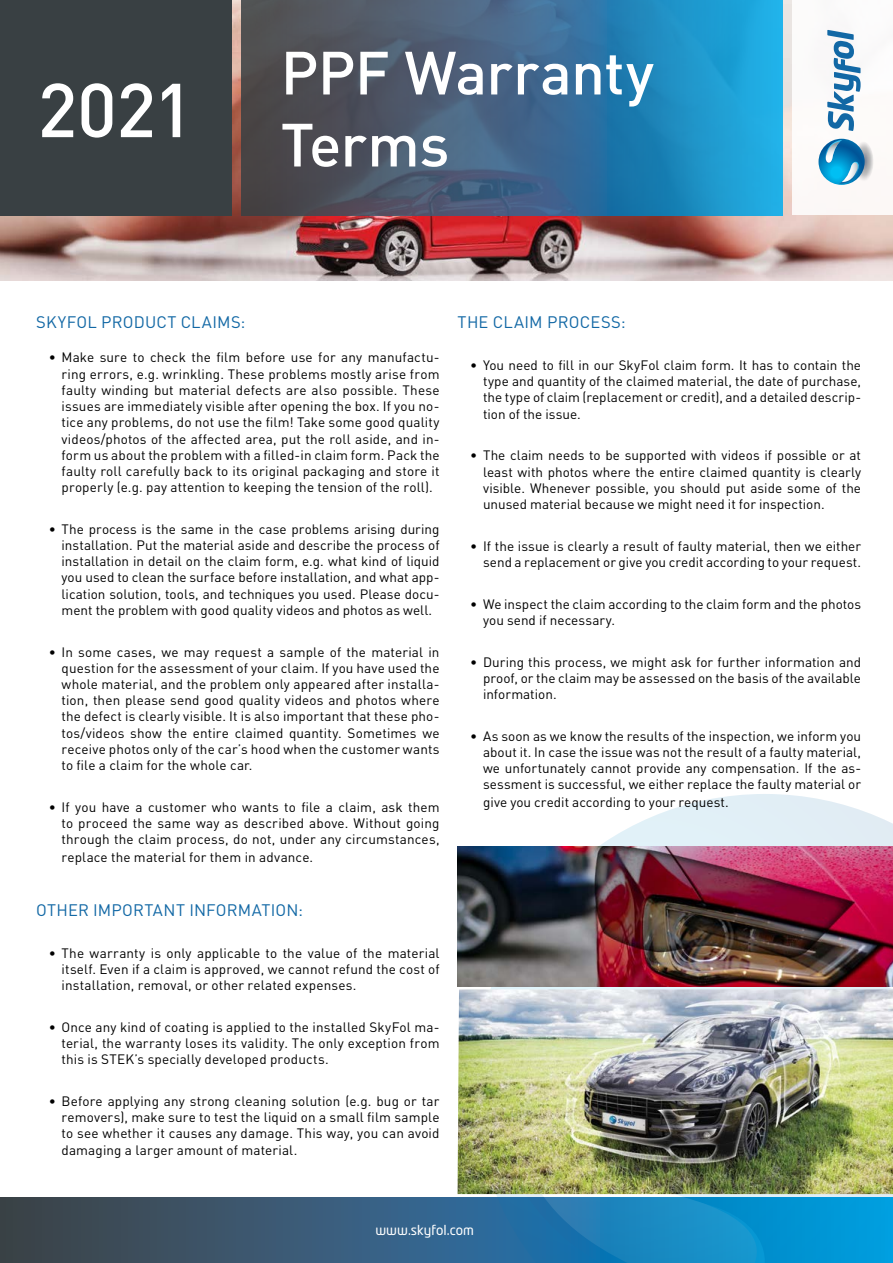
<style>
.page{position:relative;width:893px;height:1263px;background:#fff}
.page>*{position:absolute;margin:0;border:0;box-sizing:border-box;transform-origin:0 0}
.t1{font:500 75px "DIN";color:#fff}
.t2{font:500 60px/72px "DIN Pro";letter-spacing:-.01em;color:#fff}
.t3{font:16.5px "DIN Pro";letter-spacing:.01em;color:#1268a5}
.t4{font:13.5px/16.2px "DIN Pro";letter-spacing:.005em;color:#000;text-align:justify}
.t5{font:13.5px "Neo Tech";color:#fff}
</style>
<div class="page">
<svg style="left:0;top:1197px;width:470px;height:66px;background:#3a556d"></svg>
<svg style="left:474px;top:794px;width:419px;height:469px"></svg>
<svg style="left:470px;top:1194px;width:302px;height:69px;background:#2c77a9"></svg>
<svg style="left:506px;top:1194px;width:257px;height:69px;background:#2287bd"></svg>
<img style="left:458px;top:847px;width:435px;height:139px">
<img style="left:458px;top:989px;width:435px;height:205px">
<img style="left:0;top:0;width:893px;height:281px">
<svg style="left:241px;top:0;width:541px;height:215px;background:#3a6d8e"></svg>
<div style="left:792px;top:0;width:101px;height:215px;background:#fff"></div>
<div style="left:0;top:0;width:231px;height:215px;background:#394043"></div>
<svg style="left:818px;top:139px;width:47px;height:46px"></svg>
<svg style="left:825px;top:140px;width:35px;height:45px;background:#3ca0cd"></svg>
<svg style="left:827px;top:30px;width:34px;height:101px"></svg>
<h1 class="t1" style="left:37px;top:62px;width:158px">2021</h1>
<h2 class="t2" style="left:281px;top:34px;width:375px">PPF Warranty<br>Terms</h2>
<p class="t3" style="left:36px;top:311px;width:211px">SKYFOL PRODUCT CLAIMS:</p>
<p class="t4" style="left:62px;top:349px;width:380px;text-indent:-13px">• Make sure to check the film before use for any manufactu&shy;ring errors, e.g. wrinkling. These problems mostly arise from faulty winding but material defects are also possible. These issues are immediately visible after opening the box. If you no&shy;tice any problems, do not use the film! Take some good quality videos/photos of the affected area, put the roll aside, and in&shy;form us about the problem with a filled-in claim form. Pack the faulty roll carefully back to its original packaging and store it properly (e.g. pay attention to keeping the tension of the roll).</p>
<p class="t4" style="left:62px;top:520px;width:380px;text-indent:-13px">• The process is the same in the case problems arising during installation. Put the material aside and describe the process of installation in detail on the claim form, e.g. what kind of liquid you used to clean the surface before installation, and what app&shy;lication solution, tools, and techniques you used. Please docu&shy;ment the problem with good quality videos and photos as well.</p>
<p class="t4" style="left:62px;top:643px;width:380px;text-indent:-13px">• In some cases, we may request a sample of the material in question for the assessment of your claim. If you have used the whole material, and the problem only appeared after installa&shy;tion, then please send good quality videos and photos where the defect is clearly visible. It is also important that these pho&shy;tos/videos show the entire claimed quantity. Sometimes we receive photos only of the car’s hood when the customer wants to file a claim for the whole car.</p>
<p class="t4" style="left:62px;top:798px;width:380px;text-indent:-13px">• If you have a customer who wants to file a claim, ask them to proceed the same way as described above. Without going through the claim process, do not, under any circumstances,</p>
<p class="t4" style="left:62px;top:848px;width:253px">replace the material for them in advance.</p>
<p class="t3" style="left:36px;top:899px;width:269px">OTHER IMPORTANT INFORMATION:</p>
<p class="t4" style="left:62px;top:944px;width:380px;text-indent:-13px">• The warranty is only applicable to the value of the material itself. Even if a claim is approved, we cannot refund the cost of installation, removal, or other related expenses.</p>
<p class="t4" style="left:62px;top:1018px;width:379px;text-indent:-13px">• Once any kind of coating is applied to the installed SkyFol ma&shy;terial, the warranty loses its validity. The only exception from this is STEK’s specially developed products.</p>
<p class="t4" style="left:62px;top:1092px;width:380px;text-indent:-13px">• Before applying any strong cleaning solution (e.g. bug or tar removers), make sure to test the liquid on a small film sample to see whether it causes any damage. This way, you can avoid damaging a larger amount of material.</p>
<p class="t3" style="left:458px;top:311px;width:170px">THE CLAIM PROCESS:</p>
<p class="t4" style="left:483px;top:356px;width:380px;text-indent:-13px">• You need to fill in our SkyFol claim form. It has to contain the type and quantity of the claimed material, the date of purchase, the type of claim (replacement or credit), and a detailed descrip&shy;tion of the issue.</p>
<p class="t4" style="left:483px;top:447px;width:380px;text-indent:-13px">• The claim needs to be supported with videos if possible or at least with photos where the entire claimed quantity is clearly visible. Whenever possible, you should put aside some of the unused material because we might need it for inspection.</p>
<p class="t4" style="left:470px;top:537px;width:392px;text-align:right">• If the issue is clearly a result of faulty material, then we either send a replacement or give you credit according to your request.</p>
<p class="t4" style="left:483px;top:595px;width:379px;text-indent:-13px">• We inspect the claim according to the claim form and the photos you send if necessary.</p>
<p class="t4" style="left:483px;top:653px;width:379px;text-indent:-13px">• During this process, we might ask for further information and proof, or the claim may be assessed on the basis of the available information.</p>
<p class="t4" style="left:483px;top:727px;width:380px;text-indent:-13px">• As soon as we know the results of the inspection, we inform you about it. In case the issue was not the result of a faulty material, we unfortunately cannot provide any compensation. If the as&shy;sessment is successful, we either replace the faulty material or</p>
<p class="t4" style="left:483px;top:794px;width:247px">give you credit according to your request.</p>
<p class="t5" style="left:375px;top:1223px;width:100px">www.skyfol.com</p>
</div>
